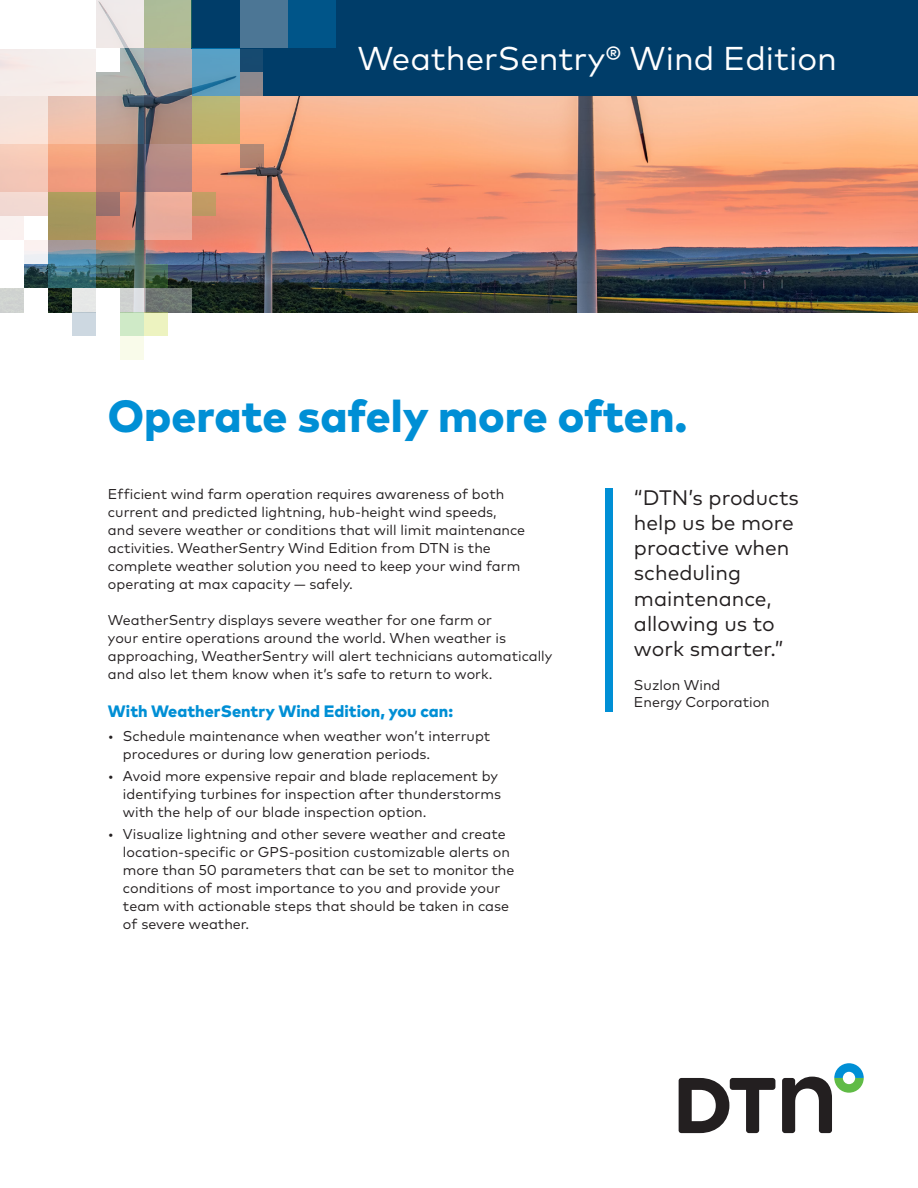
<style>
.page{position:relative;width:918px;height:1188px;background:#fff}
.page>*{position:absolute;margin:0;border:0;box-sizing:border-box;transform-origin:0 0}
.t1{font:800 45px "Mark Pro";color:#008fd5}
.Product_Right{font:33px "Mark Pro";color:#fff}
.Sidebar_Callout{font:21px/25.2px "Mark Pro";color:#231f20}
.Subhead{font:800 16.5px "Mark Pro";color:#008fd5}
.Body{font:14.25px/18px "Mark Pro";color:#231f20}
.Sidebar_Callout_foot{font:14.25px/17.1px "Mark Pro";color:#231f20}
</style>
<div class="page">
<img style="left:48px;top:96px;width:870px;height:216px">
<div style="left:192px;top:0;width:726px;height:48px;background:#003d69"></div>
<div style="left:240px;top:0;width:48px;height:48px;background:#4c7695"></div>
<div style="left:0;top:48px;width:48px;height:48px;background:#f5ecea"></div>
<div style="left:0;top:144px;width:48px;height:48px;background:#f5c8b7"></div>
<div style="left:0;top:96px;width:48px;height:48px;background:#f5e4dd"></div>
<svg style="left:96px;top:48px;width:48px;height:48px;fill:#b2b6af"></svg>
<svg style="left:96px;top:0;width:48px;height:48px;fill:#efe9e8"></svg>
<div style="left:24px;top:192px;width:24px;height:24px;background:#f2d9d2"></div>
<div style="left:144px;top:288px;width:24px;height:24px;background:linear-gradient(to right,#6c7070,#6f7873)"></div>
<div style="left:72px;top:288px;width:24px;height:24px;background:#e6e8e7"></div>
<div style="left:24px;top:240px;width:24px;height:24px;background:#f5f1f3"></div>
<svg style="left:24px;top:264px;width:24px;height:24px"></svg>
<div style="left:0;top:288px;width:24px;height:24px;background:#d0d3d0"></div>
<div style="left:0;top:216px;width:24px;height:24px;background:#faf1ef"></div>
<div style="left:168px;top:288px;width:24px;height:24px;background:#6e7773"></div>
<div style="left:120px;top:288px;width:24px;height:24px;background:linear-gradient(to right,#c9ccc9,#e0e2e7)"></div>
<div style="left:96px;top:288px;width:24px;height:24px;background:#fff"></div>
<div style="left:240px;top:144px;width:24px;height:24px;background:#b18370"></div>
<div style="left:96px;top:48px;width:24px;height:24px;background:#fff"></div>
<div style="left:192px;top:192px;width:24px;height:24px;background:#c29a64"></div>
<div style="left:96px;top:192px;width:24px;height:24px;background:#9d706c"></div>
<svg style="left:144px;top:264px;width:24px;height:24px"></svg>
<div style="left:120px;top:312px;width:24px;height:24px;background:#cfeac7"></div>
<div style="left:144px;top:312px;width:24px;height:24px;background:#edf3c0"></div>
<div style="left:120px;top:336px;width:24px;height:24px;background:#f9fbea"></div>
<div style="left:72px;top:312px;width:24px;height:24px;background:#cdd8e1"></div>
<div style="left:0;top:192px;width:24px;height:24px;background:#f2d9d2"></div>
<div style="left:192px;top:96px;width:48px;height:48px;background:#bdb46f"></div>
<svg style="left:192px;top:48px;width:48px;height:48px;fill:#5a9fc2"></svg>
<div style="left:144px;top:0;width:48px;height:48px;background:#b0bc96"></div>
<div style="left:288px;top:0;width:48px;height:48px;background:#005589"></div>
<svg style="left:144px;top:48px;width:48px;height:48px;fill:#b2acad"></svg>
<div style="left:144px;top:144px;width:48px;height:48px;background:#b58885"></div>
<svg style="left:144px;top:96px;width:48px;height:48px;fill:#a98777"></svg>
<div style="left:144px;top:192px;width:48px;height:48px;background:#ebab9b"></div>
<svg style="left:48px;top:240px;width:48px;height:48px"></svg>
<svg style="left:96px;top:240px;width:48px;height:48px"></svg>
<div style="left:48px;top:48px;width:48px;height:48px;background:#f6eeec"></div>
<div style="left:48px;top:144px;width:48px;height:48px;background:linear-gradient(to right,#f19f7e,#f5a17f)"></div>
<div style="left:48px;top:96px;width:48px;height:48px;background:#f1c3af"></div>
<div style="left:48px;top:192px;width:48px;height:48px;background:#a7975c"></div>
<svg style="left:96px;top:144px;width:48px;height:48px;fill:#c38370"></svg>
<svg style="left:96px;top:96px;width:48px;height:48px;fill:#bfa292"></svg>
<svg style="left:679px;top:1078px;width:96px;height:55px"></svg>
<svg style="left:782px;top:1063px;width:82px;height:70px"></svg>
<div style="left:605px;top:488px;width:8px;height:224px;background:#008fd5"></div>
<div style="left:264px;top:48px;width:654px;height:48px;background:#003d69"></div>
<div style="left:240px;top:48px;width:24px;height:24px;background:#174a70"></div>
<div style="left:240px;top:72px;width:24px;height:24px;background:#8f898d"></div>
<p class="Product_Right" style="left:357px;top:34px;width:481px">WeatherSentry® Wind Edition</p>
<p class="t1" style="left:108px;top:382px;width:581px">Operate safely more often.</p>
<p class="Body" style="left:108px;top:484px;width:419px">Efficient wind farm operation requires awareness of both current and predicted lightning, hub-height wind speeds, and severe weather or conditions that will limit maintenance activities. WeatherSentry Wind Edition from DTN is the complete weather solution you need to keep your wind farm operating at max capacity — safely.</p>
<p class="Body" style="left:108px;top:610px;width:446px">WeatherSentry displays severe weather for one farm or<br>your entire operations around the world. When weather is approaching, WeatherSentry will alert technicians automatically and also let them know when it’s safe to return to work.</p>
<p class="Subhead" style="left:108px;top:699px;width:347px">With WeatherSentry Wind Edition, you can:</p>
<p class="Body" style="left:123px;top:725px;width:369px;text-indent:-15px">• Schedule maintenance when weather won’t interrupt procedures or during low generation periods.</p>
<p class="Body" style="left:123px;top:766px;width:380px;text-indent:-15px">• Avoid more expensive repair and blade replacement by identifying turbines for inspection after thunderstorms with the help of our blade inspection option.</p>
<p class="Body" style="left:123px;top:824px;width:393px;text-indent:-15px">• Visualize lightning and other severe weather and create location-specific or GPS-position customizable alerts on more than 50 parameters that can be set to monitor the conditions of most importance to you and provide your team with actionable steps that should be taken in case of severe weather.</p>
<p class="Sidebar_Callout" style="left:634px;top:483px;width:166px">“DTN’s products help us be more proactive when scheduling maintenance, allowing us to work smarter.”</p>
<p class="Sidebar_Callout_foot" style="left:634px;top:675px;width:137px">Suzlon Wind<br>Energy Corporation</p>
</div>
